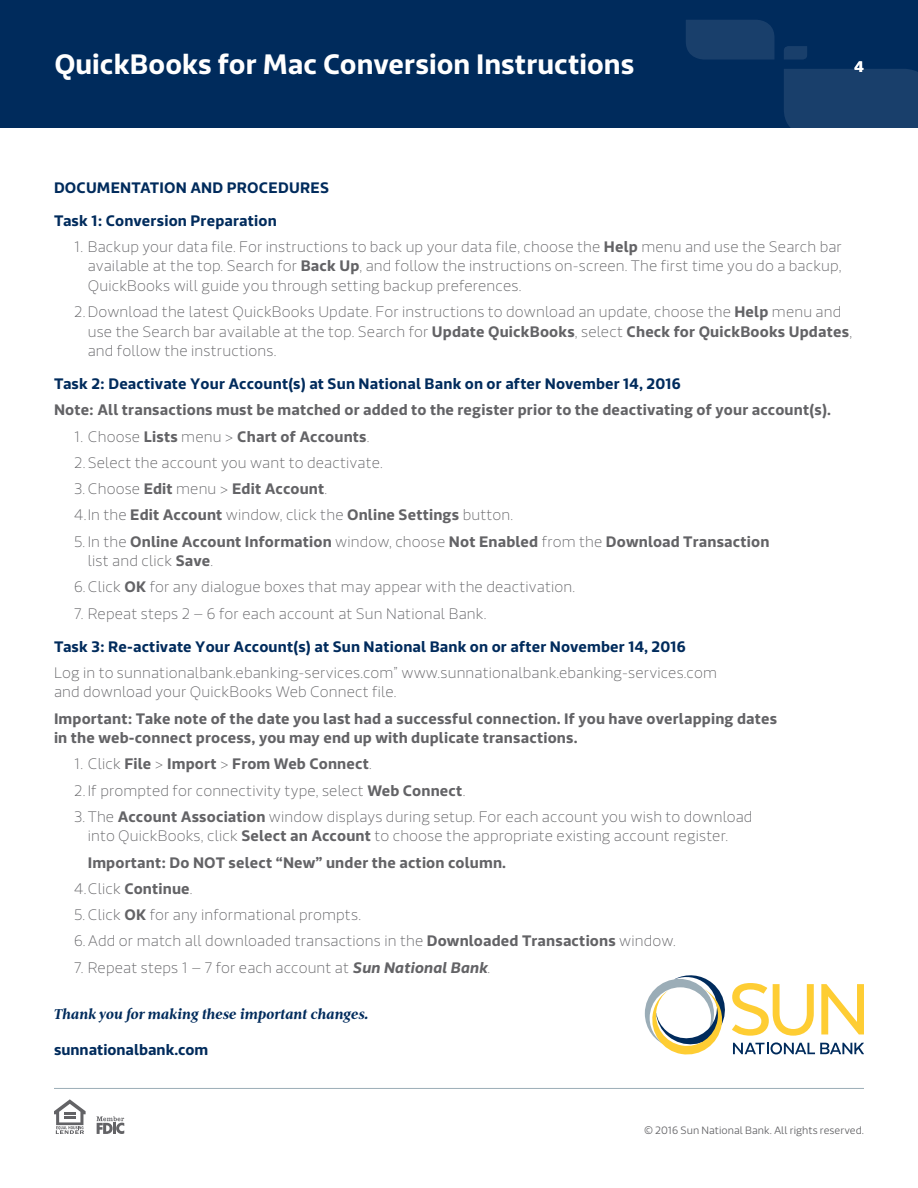
<style>
.page{position:relative;width:918px;height:1188px;background:#fff}
.page>*{position:absolute;margin:0;border:0;box-sizing:border-box;transform-origin:0 0}
.t1{font:700 27.75px "Riona Sans";color:#fff}
.t2{font:100 15px/19.5px "Riona Sans";letter-spacing:.01em;color:#636366}
.t3{font:700 15px/19.5px "Riona Sans";letter-spacing:.01em;color:#636366}
.t4{font:700 15px "Riona Sans";letter-spacing:.01em;color:#002b5c}
.t5{font:italic 700 15px "Pobla";color:#002b5c}
.t6{font:700 15px "Riona Sans";color:#fff}
.t7{font:300 10.5px "Riona Sans";color:#636366}
.s1{font-weight:700}
.s2{font-weight:100}
.s3{font-weight:700;font-style:italic}
</style>
<div class="page">
<svg style="left:645px;top:975px;width:219px;height:80px"></svg>
<hr style="left:54px;top:1088px;width:810px;height:1px;background:#9badb7">
<svg style="left:54px;top:1099px;width:32px;height:35px"></svg>
<svg style="left:97px;top:1116px;width:27px;height:18px"></svg>
<div style="left:0;top:0;width:918px;height:127px;background:#002b5c"></div>
<div style="left:686px;top:20px;width:88px;height:40px;background:#193f6b"></div>
<div style="left:784px;top:69px;width:134px;height:59px;background:#193f6b"></div>
<svg style="left:784px;top:46px;width:23px;height:14px"></svg>
<p class="t1" style="left:54px;top:47px;width:582px">QuickBooks for Mac Conversion Instructions</p>
<p class="t6" style="left:855px;top:57px;width:11px">4</p>
<p class="t4" style="left:54px;top:178px;width:277px">DOCUMENTATION AND PROCEDURES</p>
<p class="t4" style="left:54px;top:211px;width:224px">Task 1: Conversion Preparation</p>
<p class="t2" style="left:88px;top:237px;width:756px;text-align:justify;text-indent:-14px">1. Backup your data file. For instructions to back up your data file, choose the <span class="s1">Help</span> menu and use the Search bar available at the top. Search for <span class="s1">Back Up</span>, and follow the instructions on-screen. The first time you do a backup, QuickBooks will guide you through setting backup preferences.</p>
<p class="t2" style="left:88px;top:302px;width:766px;text-indent:-14px">2. Download the latest QuickBooks Update. For instructions to download an update, choose the <span class="s1">Help</span> menu and use the Search bar available at the top. Search for <span class="s1">Update QuickBooks</span>, select <span class="s1">Check for QuickBooks Updates</span>, and follow the instructions.</p>
<p class="t4" style="left:54px;top:374px;width:628px">Task 2: Deactivate Your Account(s) at Sun National Bank on or after November 14, 2016</p>
<p class="t3" style="left:54px;top:401px;width:779px">Note: All transactions must be matched or added to the register prior to the deactivating of your account(s).</p>
<p class="t3" style="left:74px;top:427px;width:297px"><span class="s2">1. Choose</span> Lists <span class="s2">menu &gt;</span> Chart of Accounts<span class="s2">.</span></p>
<p class="t2" style="left:74px;top:453px;width:310px">2. Select the account you want to deactivate.</p>
<p class="t3" style="left:74px;top:480px;width:255px"><span class="s2">3. Choose</span> Edit <span class="s2">menu &gt;</span> Edit Account<span class="s2">.</span></p>
<p class="t2" style="left:74px;top:506px;width:440px">4.In the <span class="s1">Edit Account</span> window, click the <span class="s1">Online Settings</span> button.</p>
<p class="t3" style="left:88px;top:532px;width:683px;text-indent:-14px"><span class="s2">5. In the</span> Online Account Information <span class="s2">window, choose</span> Not Enabled <span class="s2">from the</span> Download Transaction <span class="s2">list and click</span> Save<span class="s2">.</span></p>
<p class="t2" style="left:74px;top:578px;width:502px">6.Click <span class="s1">OK</span> for any dialogue boxes that may appear with the deactivation.</p>
<p class="t2" style="left:74px;top:604px;width:414px">7. Repeat steps 2 – 6 for each account at Sun National Bank.</p>
<p class="t4" style="left:54px;top:637px;width:633px">Task 3: Re-activate Your Account(s) at Sun National Bank on or after November 14, 2016</p>
<p class="t2" style="left:54px;top:663px;width:664px">Log in to sunnationalbank.ebanking-services.com” www.sunnationalbank.ebanking-services.com and download your QuickBooks Web Connect file.</p>
<p class="t3" style="left:54px;top:709px;width:725px">Important: Take note of the date you last had a successful connection. If you have overlapping dates in the web-connect process, you may end up with duplicate transactions.</p>
<p class="t3" style="left:74px;top:755px;width:299px"><span class="s2">1. Click</span> File <span class="s2">&gt;</span> Import <span class="s2">&gt;</span> From Web Connect<span class="s2">.</span></p>
<p class="t2" style="left:74px;top:781px;width:393px">2. If prompted for connectivity type, select <span class="s1">Web Connect</span>.</p>
<p class="t2" style="left:88px;top:807px;width:666px;text-indent:-14px">3. The <span class="s1">Account Association</span> window displays during setup. For each account you wish to download into QuickBooks, click <span class="s1">Select an Account</span> to choose the appropriate existing account register.</p>
<p class="t3" style="left:88px;top:853px;width:420px">Important: Do NOT select “New” under the action column.</p>
<p class="t2" style="left:74px;top:879px;width:120px">4.Click <span class="s1">Continue</span>.</p>
<p class="t2" style="left:74px;top:905px;width:288px">5. Click <span class="s1">OK</span> for any informational prompts.</p>
<p class="t2" style="left:74px;top:932px;width:603px">6.Add or match all downloaded transactions in the <span class="s1">Downloaded Transactions</span> window.</p>
<p class="t2" style="left:74px;top:958px;width:418px">7. Repeat steps 1 – 7 for each account at <span class="s3">Sun National Bank</span>.</p>
<p class="t5" style="left:54px;top:1004px;width:316px">Thank you for making these important changes.</p>
<p class="t4" style="left:54px;top:1040px;width:156px">sunnationalbank.com</p>
<p class="t7" style="left:644px;top:1124px;width:221px">© 2016 Sun National Bank. All rights reserved.</p>
</div>
